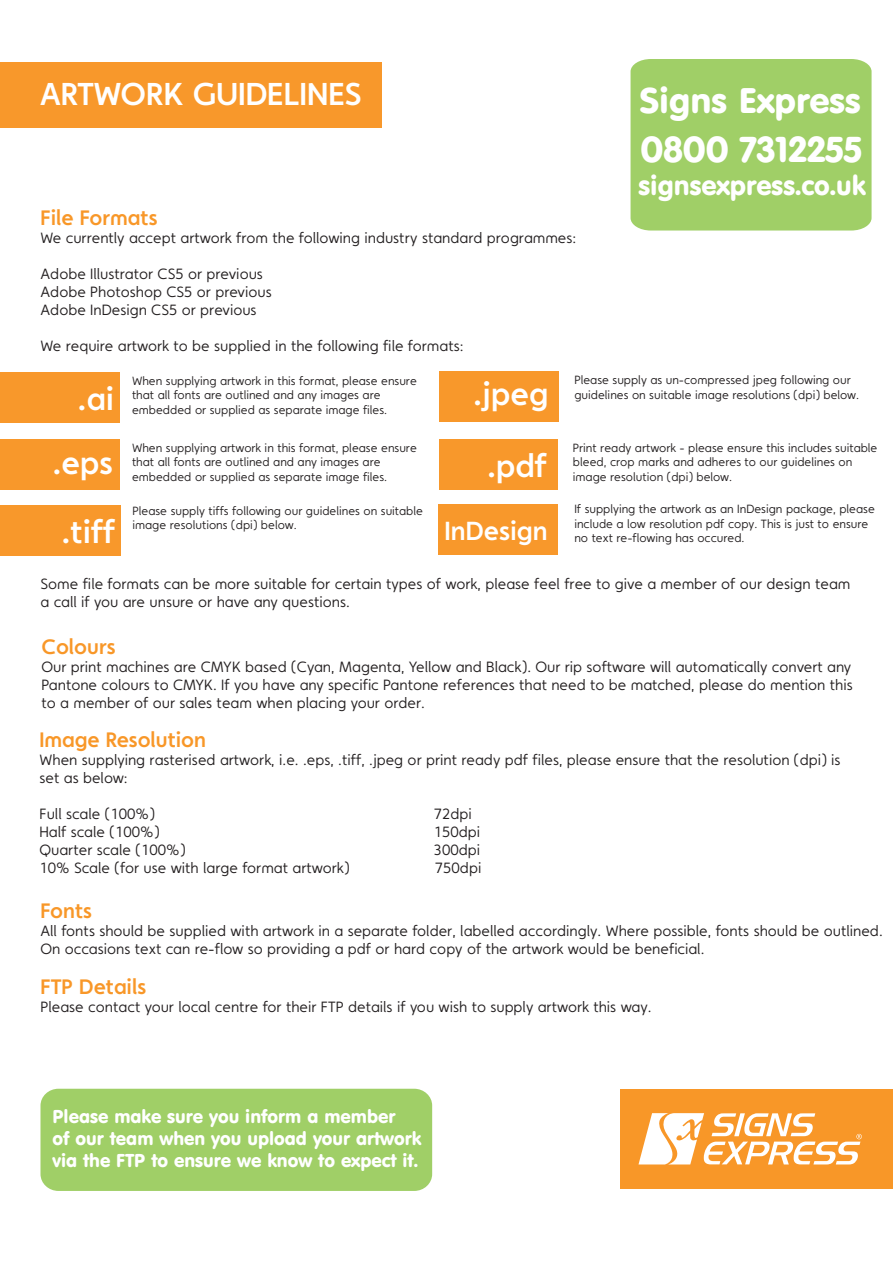
<style>
.page{position:relative;width:893px;height:1263px;background:#fff}
.page>*{position:absolute;margin:0;border:0;box-sizing:border-box;transform-origin:0 0}
.t1{font:35.4px "VAG Rounded BT";color:#fff}
.t2{font:35.1px "VAG Rounded BT";color:#fff}
.t3{font:700 31.8px/64.1px "Faricy";color:#fff;text-align:right}
.t4{font:27px "VAG Rounded BT";color:#fff}
.t5{font:700 26.25px "Faricy";color:#fff}
.t6{font:700 21px "Faricy";color:#f89728}
.t7{font:18.45px/22px "VAG Rounded BT";color:#fff}
.t8{font:15px/18px "Faricy";color:#231f20}
.t9{font:12px/14.4px "Faricy";color:#231f20}
</style>
<div class="page">
<div style="left:620px;top:1089px;width:273px;height:100px;background:#f89728"></div>
<svg style="left:638px;top:1113px;width:224px;height:51px"></svg>
<div style="left:0;top:62px;width:381px;height:66px;background:#f8982b"></div>
<div style="left:0;top:373px;width:120px;height:50px;background:#f8982b"></div>
<div style="left:0;top:439px;width:119px;height:50px;background:#f8982b"></div>
<div style="left:0;top:505px;width:120px;height:50px;background:#f8982b"></div>
<div style="left:439px;top:371px;width:119px;height:50px;background:#f8982b"></div>
<div style="left:440px;top:440px;width:118px;height:50px;background:#f8982b"></div>
<div style="left:439px;top:505px;width:119px;height:50px;background:#f8982b"></div>
<div style="left:40px;top:1089px;width:392px;height:102px;background:#a0cf67;border-radius:17px"></div>
<div style="left:630px;top:59px;width:242px;height:172px;background:#a0cf67"></div>
<h3 class="t3" style="left:40px;top:61px;width:323px">ARTWORK GUIDELINES</h3>
<h2 class="t2" style="left:639px;top:78px;width:223px">Signs Express</h2>
<h1 class="t1" style="left:641px;top:127px;width:223px">0800 7312255</h1>
<h3 class="t4" style="left:639px;top:168px;width:229px">signsexpress.co.uk</h3>
<h3 class="t6" style="left:41px;top:204px;width:118px">File Formats</h3>
<p class="t8" style="left:41px;top:228px;width:537px">We currently accept artwork from the following industry standard programmes:</p>
<p class="t8" style="left:41px;top:264px;width:233px">Adobe Illustrator CS5 or previous<br>Adobe Photoshop CS5 or previous<br>Adobe InDesign CS5 or previous</p>
<p class="t8" style="left:41px;top:336px;width:425px">We require artwork to be supplied in the following file formats:</p>
<h3 class="t3" style="left:53px;top:366px;width:63px">.ai .eps</h3>
<h3 class="t3" style="left:62px;top:499px;width:55px">.tiff</h3>
<p class="t9" style="left:574px;top:373px;width:286px">Please supply as un-compressed jpeg following our guidelines on suitable image resolutions (dpi) below.</p>
<p class="t9" style="left:132px;top:373px;width:286px">When supplying artwork in this format, please ensure that all fonts are outlined and any images are embedded or supplied as separate image files.</p>
<p class="t9" style="left:132px;top:440px;width:286px">When supplying artwork in this format, please ensure that all fonts are outlined and any images are embedded or supplied as separate image files.</p>
<p class="t9" style="left:133px;top:503px;width:292px">Please supply tiffs following our guidelines on suitable image resolutions (dpi) below.</p>
<h3 class="t3" style="left:473px;top:361px;width:77px">.jpeg</h3>
<p class="t9" style="left:573px;top:440px;width:306px">Print ready artwork - please ensure this includes suitable bleed, crop marks and adheres to our guidelines on image resolution (dpi) below.</p>
<h3 class="t3" style="left:487px;top:433px;width:61px">.pdf</h3>
<p class="t9" style="left:574px;top:502px;width:302px">If supplying the artwork as an InDesign package, please include a low resolution pdf copy. This is just to ensure no text re-flowing has occured.</p>
<p class="t8" style="left:41px;top:574px;width:811px">Some file formats can be more suitable for certain types of work, please feel free to give a member of our design team a call if you are unsure or have any questions.</p>
<h3 class="t6" style="left:42px;top:633px;width:75px">Colours</h3>
<p class="t8" style="left:42px;top:657px;width:813px;text-align:justify">Our print machines are CMYK based (Cyan, Magenta, Yellow and Black). Our rip software will automatically convert any Pantone colours to CMYK. If you have any specific Pantone references that need to be matched, please do mention this to a member of our sales team when placing your order.</p>
<h3 class="t6" style="left:40px;top:726px;width:168px">Image Resolution</h3>
<p class="t8" style="left:40px;top:750px;width:803px">When supplying rasterised artwork, i.e. .eps, .tiff, .jpeg or print ready pdf files, please ensure that the resolution (dpi) is set as below:</p>
<p class="t8" style="left:40px;top:804px;width:117px">Full scale (100%)</p>
<p class="t8" style="left:434px;top:804px;width:40px">72dpi</p>
<p class="t8" style="left:40px;top:822px;width:122px">Half scale (100%)</p>
<p class="t8" style="left:434px;top:822px;width:48px">150dpi</p>
<p class="t8" style="left:40px;top:840px;width:148px">Quarter scale (100%)</p>
<p class="t8" style="left:434px;top:840px;width:48px">300dpi</p>
<p class="t8" style="left:40px;top:858px;width:312px">10% Scale (for use with large format artwork)</p>
<p class="t8" style="left:435px;top:858px;width:48px">750dpi</p>
<h3 class="t6" style="left:41px;top:897px;width:53px">Fonts</h3>
<p class="t8" style="left:41px;top:921px;width:844px">All fonts should be supplied with artwork in a separate folder, labelled accordingly. Where possible, fonts should be outlined.<br>On occasions text can re-flow so providing a pdf or hard copy of the artwork would be beneficial.</p>
<h3 class="t6" style="left:41px;top:973px;width:107px">FTP Details</h3>
<p class="t8" style="left:41px;top:997px;width:612px">Please contact your local centre for their FTP details if you wish to supply artwork this way.</p>
<h3 class="t5" style="left:445px;top:514px;width:105px">InDesign</h3>
<p class="t7" style="left:53px;top:1105px;width:370px">Please make sure you inform a member<br>of our team when you upload your artwork via the FTP to ensure we know to expect it.</p>
</div>
